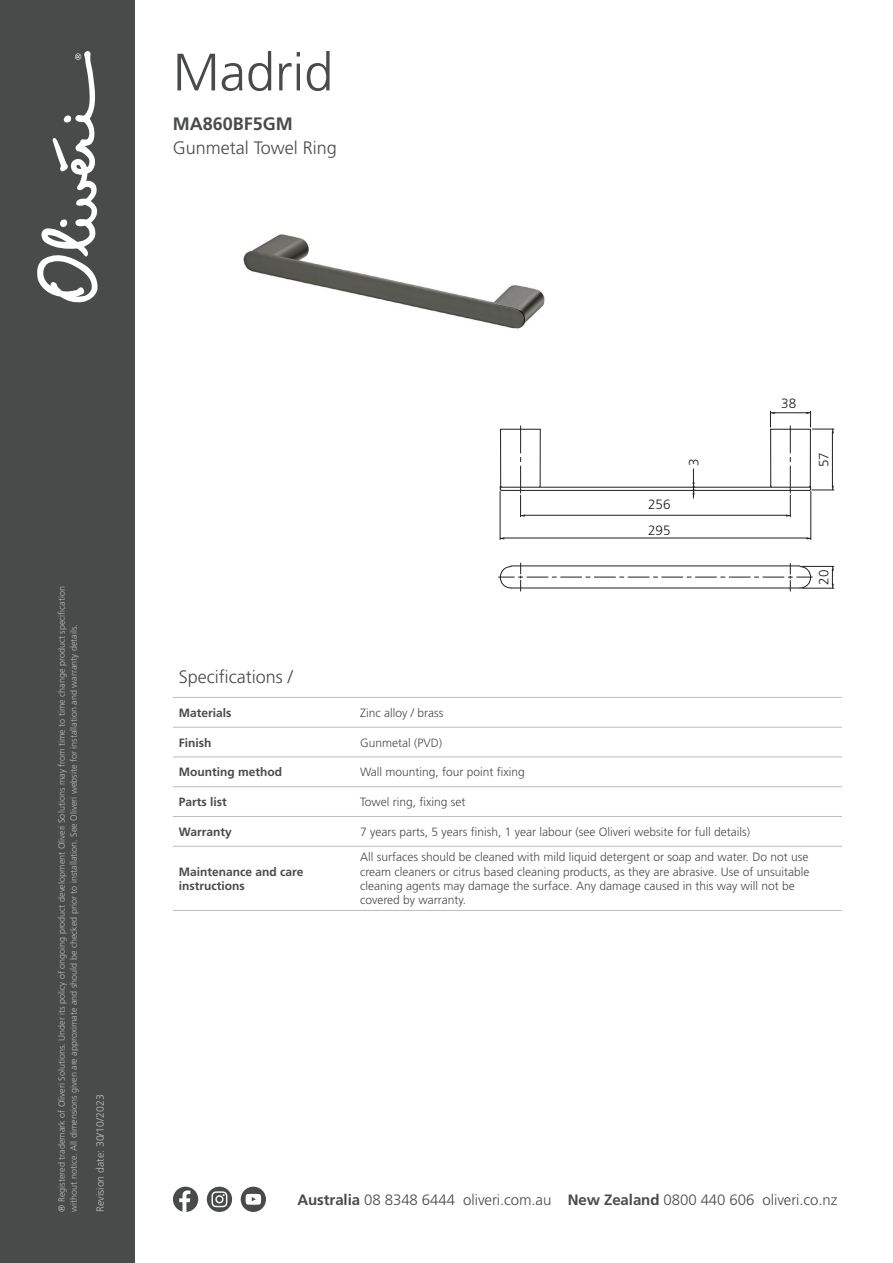
<style>
.page{position:relative;width:893px;height:1263px;background:#fff}
.page>*{position:absolute;margin:0;border:0;box-sizing:border-box;transform-origin:0 0}
.t1{font:300 52.5px "Frutiger LT Std";color:#494a4a}
.t2{font:300 18px "Frutiger LT Std";color:#494a4a}
.t3{font:700 18px "Frutiger LT Std";color:#494a4a}
.t4{font:300 15px "Frutiger LT Std";letter-spacing:-.005em;color:#494a4a}
.t5{font:300 13.5px "Frutiger LT Std";color:#231f20}
.t6{font:300 12px/14.4px "Frutiger LT Std";color:#494a4a}
.t7{font:700 12px/14.4px "Frutiger LT Std";color:#494a4a}
.t8{font:300 10.5px "Frutiger LT Std";color:#bcbdc0}
.t9{font:300 9px/12px "Frutiger LT Std";color:#bcbdc0}
.s1{font-weight:700}
</style>
<div class="page">
<div style="left:0;top:0;width:135px;height:1263px;background:#494a4a"></div>
<svg style="left:37px;top:51px;width:61px;height:252px"></svg>
<div style="left:207px;top:1187px;width:25px;height:25px;background:#494a4a;border-radius:50%"></div>
<svg style="left:211px;top:1191px;width:16px;height:16px"></svg>
<div style="left:173px;top:1187px;width:25px;height:25px;background:#494a4a;border-radius:50%"></div>
<svg style="left:179px;top:1190px;width:11px;height:22px"></svg>
<div style="left:241px;top:1187px;width:25px;height:25px;background:#494a4a;border-radius:50%"></div>
<svg style="left:246px;top:1194px;width:15px;height:11px"></svg>
<img style="left:243px;top:234px;width:302px;height:95px">
<hr style="left:173px;top:697px;width:181px;height:1px;background:#bcbdc0">
<hr style="left:354px;top:697px;width:488px;height:1px;background:#bcbdc0">
<hr style="left:173px;top:727px;width:181px;height:1px;background:#bcbdc0">
<hr style="left:354px;top:727px;width:488px;height:1px;background:#bcbdc0">
<hr style="left:173px;top:757px;width:181px;height:1px;background:#bcbdc0">
<hr style="left:354px;top:757px;width:488px;height:1px;background:#bcbdc0">
<hr style="left:173px;top:786px;width:181px;height:1px;background:#bcbdc0">
<hr style="left:354px;top:786px;width:488px;height:1px;background:#bcbdc0">
<hr style="left:173px;top:816px;width:181px;height:1px;background:#bcbdc0">
<hr style="left:354px;top:816px;width:488px;height:1px;background:#bcbdc0">
<hr style="left:173px;top:846px;width:181px;height:1px;background:#bcbdc0">
<hr style="left:354px;top:846px;width:488px;height:1px;background:#bcbdc0">
<hr style="left:173px;top:910px;width:181px;height:1px;background:#bcbdc0">
<hr style="left:354px;top:910px;width:488px;height:1px;background:#bcbdc0">
<hr style="left:802px;top:566px;width:32px;height:1px;background:#231f20">
<hr style="left:802px;top:588px;width:32px;height:1px;background:#231f20">
<svg style="left:831px;top:566px;width:3px;height:23px"></svg>
<svg style="left:498px;top:563px;width:316px;height:28px"></svg>
<hr style="left:501px;top:490px;width:309px;height:1px;background:#231f20">
<hr style="left:501px;top:487px;width:309px;height:1px;background:#231f20">
<hr style="left:511px;top:566px;width:289px;height:1px;background:#231f20">
<hr style="left:524px;top:515px;width:262px;height:1px;background:#231f20">
<hr style="left:504px;top:538px;width:303px;height:1px;background:#231f20">
<hr style="left:810px;top:491px;width:1px;height:49px;background:#231f20">
<hr style="left:500px;top:491px;width:1px;height:49px;background:#231f20">
<svg style="left:500px;top:426px;width:41px;height:91px"></svg>
<hr style="left:500px;top:429px;width:1px;height:57px;background:#231f20">
<hr style="left:540px;top:429px;width:1px;height:57px;background:#231f20">
<svg style="left:770px;top:411px;width:64px;height:106px"></svg>
<hr style="left:810px;top:429px;width:1px;height:57px;background:#231f20">
<svg style="left:692px;top:469px;width:3px;height:29px"></svg>
<h1 class="t1" style="left:173px;top:43px;width:162px">Madrid</h1>
<h2 class="t3" style="left:173px;top:113px;width:122px">MA860BF5GM</h2>
<h2 class="t2" style="left:173px;top:137px;width:166px">Gunmetal Towel Ring</h2>
<p class="t9" style="left:56px;top:1212px;width:627px;rotate:-90deg">® Registered trademark of Oliveri Solutions. Under its policy of ongoing product development Oliveri Solutions may from time to time change product specification without notice. All dimensions given are approximate and should be checked prior to installation. See Oliveri website for installation and warranty details.</p>
<p class="t8" style="left:94px;top:1212px;width:119px;rotate:-90deg">Revision date: 30/10/2023</p>
<p class="t5" style="left:648px;top:497px;width:24px">256</p>
<p class="t5" style="left:648px;top:523px;width:24px">295</p>
<p class="t5" style="left:686px;top:466px;width:9px;rotate:-90deg">3</p>
<p class="t5" style="left:781px;top:395px;width:17px">38</p>
<p class="t5" style="left:816px;top:467px;width:17px;rotate:-90deg">57</p>
<p class="t5" style="left:816px;top:585px;width:17px;rotate:-90deg">20</p>
<h2 class="t2" style="left:179px;top:666px;width:116px">Specifications /</h2>
<p class="t7" style="left:179px;top:705px;width:54px">Materials</p>
<p class="t6" style="left:360px;top:706px;width:85px">Zinc alloy / brass</p>
<p class="t7" style="left:179px;top:735px;width:34px">Finish</p>
<p class="t6" style="left:360px;top:735px;width:84px">Gunmetal (PVD)</p>
<p class="t7" style="left:179px;top:765px;width:105px">Mounting method</p>
<p class="t6" style="left:360px;top:765px;width:166px">Wall mounting, four point fixing</p>
<p class="t7" style="left:179px;top:795px;width:50px">Parts list</p>
<p class="t6" style="left:360px;top:795px;width:107px">Towel ring, fixing set</p>
<p class="t7" style="left:179px;top:824px;width:54px">Warranty</p>
<p class="t6" style="left:360px;top:825px;width:392px">7 years parts, 5 years finish, 1 year labour (see Oliveri website for full details)</p>
<p class="t7" style="left:179px;top:864px;width:126px">Maintenance and care instructions</p>
<p class="t6" style="left:360px;top:850px;width:451px">All surfaces should be cleaned with mild liquid detergent or soap and water. Do not use cream cleaners or citrus based cleaning products, as they are abrasive. Use of unsuitable cleaning agents may damage the surface. Any damage caused in this way will not be covered by warranty.</p>
<p class="t4" style="left:297px;top:1191px;width:542px"><span class="s1">Australia</span> 08 8348 6444 oliveri.com.au <span class="s1">New Zealand</span> 0800 440 606 oliveri.co.nz</p>
</div>
